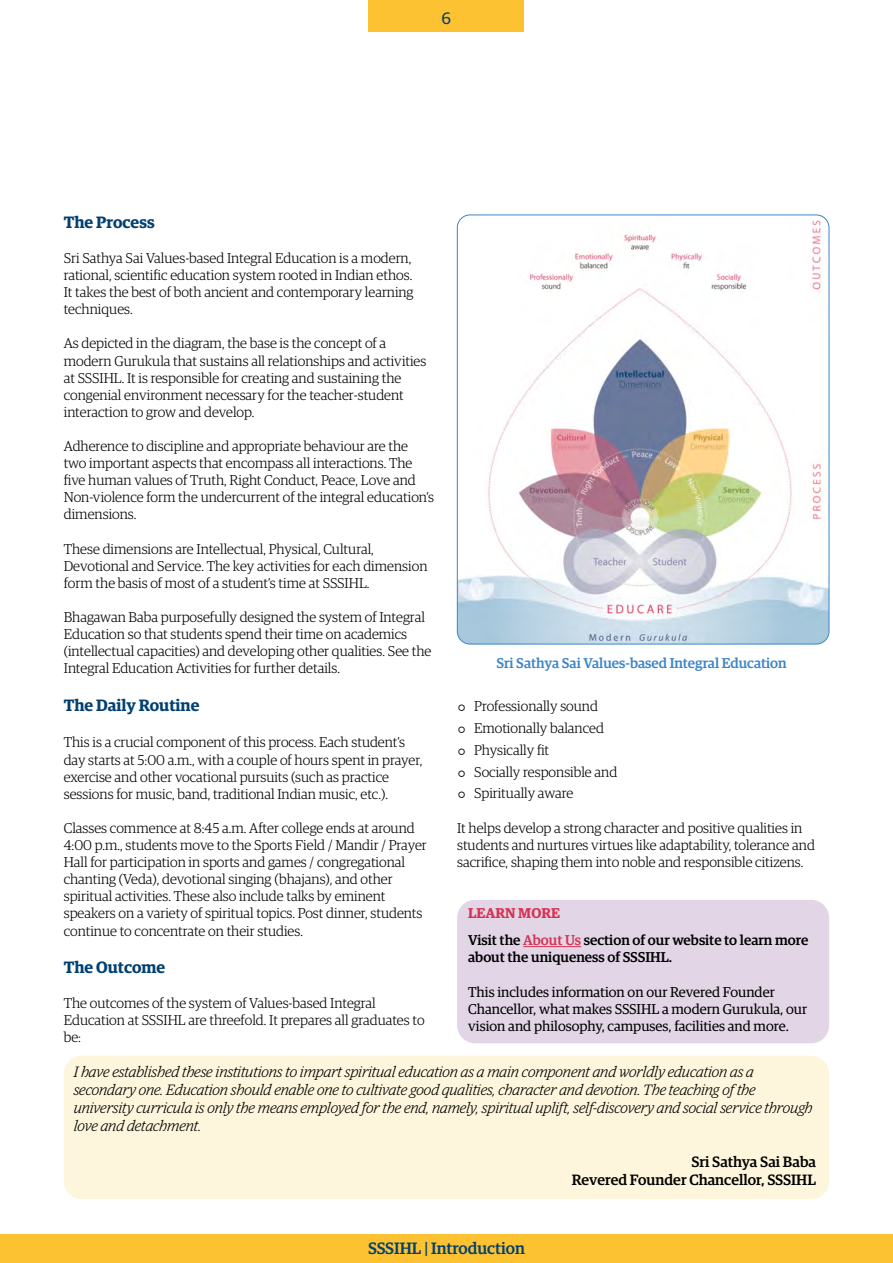
<style>
.page{position:relative;width:893px;height:1263px;background:#fff}
.page>*{position:absolute;margin:0;border:0;box-sizing:border-box;transform-origin:0 0}
.t1{font:600 16.5px "Guardian Egyptian";color:#004071}
.t2{font:500 16.5px "Guardian Egyptian";color:#004071}
.t3{font:16.5px "Guardian Sans";color:#004071}
.t4{font:italic 300 15px/18px "Guardian Egyptian";color:#000}
.t5{font:500 15px/18px "Guardian Egyptian";color:#000;text-align:right}
.t6{font:300 14.25px/17.1px "Guardian Egyptian";color:#000}
.t7{font:14.25px/17.1px "Guardian Egyptian";color:#000}
.t8{font:500 14.25px/27px "Guardian Egyptian";color:#000}
.t9{font:500 14.25px "Guardian Egyptian";color:#3d85c6}
.s1{font-weight:600;color:#d53353}
.s2{color:#d53353}
</style>
<div class="page">
<div style="left:0;top:1234px;width:893px;height:29px;background:#fdc231"></div>
<div style="left:369px;top:0;width:155px;height:32px;background:#fdc231"></div>
<div style="left:64px;top:1056px;width:765px;height:143px;background:#fef6dc;border-radius:18px"></div>
<img style="left:457px;top:215px;width:372px;height:429px">
<div style="left:457px;top:900px;width:372px;height:143px;background:#e2d6e6;border-radius:18px"></div>
<hr style="left:523px;top:946px;width:58px;height:1px;background:#d53353">
<p class="t3" style="left:442px;top:6px;width:11px">6</p>
<p class="t1" style="left:64px;top:210px;width:92px">The Process</p>
<p class="t6" style="left:64px;top:249px;width:351px">Sri Sathya Sai Values-based Integral Education is a modern, rational, scientific education system rooted in Indian ethos.<br>It takes the best of both ancient and contemporary learning techniques.</p>
<p class="t6" style="left:64px;top:334px;width:364px">As depicted in the diagram, the base is the concept of a modern Gurukula that sustains all relationships and activities at SSSIHL. It is responsible for creating and sustaining the congenial environment necessary for the teacher-student interaction to grow and develop.</p>
<p class="t6" style="left:64px;top:437px;width:372px">Adherence to discipline and appropriate behaviour are the two important aspects that encompass all interactions. The five human values of Truth, Right Conduct, Peace, Love and Non-violence form the undercurrent of the integral education’s dimensions.</p>
<p class="t6" style="left:64px;top:539px;width:365px">These dimensions are Intellectual, Physical, Cultural,<br>Devotional and Service. The key activities for each dimension form the basis of most of a student’s time at SSSIHL.</p>
<p class="t6" style="left:64px;top:608px;width:369px">Bhagawan Baba purposefully designed the system of Integral Education so that students spend their time on academics (intellectual capacities) and developing other qualities. See the Integral Education Activities for further details.</p>
<p class="t1" style="left:64px;top:693px;width:137px">The Daily Routine</p>
<p class="t6" style="left:64px;top:733px;width:360px">This is a crucial component of this process. Each student’s day starts at 5:00 a.m., with a couple of hours spent in prayer, exercise and other vocational pursuits (such as practice sessions for music, band, traditional Indian music, etc.).</p>
<p class="t6" style="left:64px;top:819px;width:364px">Classes commence at 8:45 a.m. After college ends at around 4:00 p.m., students move to the Sports Field / Mandir / Prayer Hall for participation in sports and games / congregational chanting (Veda), devotional singing (bhajans), and other spiritual activities. These also include talks by eminent speakers on a variety of spiritual topics. Post dinner, students continue to concentrate on their studies.</p>
<p class="t1" style="left:64px;top:955px;width:103px">The Outcome</p>
<p class="t6" style="left:64px;top:994px;width:362px">The outcomes of the system of Values-based Integral<br>Education at SSSIHL are threefold. It prepares all graduates to be:</p>
<p class="t9" style="left:496px;top:653px;width:292px">Sri Sathya Sai Values-based Integral Education</p>
<p class="t6" style="left:457px;top:694px;width:162px;line-height:21.8px">⚪ Professionally sound<br>⚪ Emotionally balanced<br>⚪ Physically fit<br>⚪ Socially responsible and ⚪ Spiritually aware</p>
<p class="t6" style="left:457px;top:818px;width:359px">It helps develop a strong character and positive qualities in students and nurtures virtues like adaptability, tolerance and sacrifice, shaping them into noble and responsible citizens.</p>
<p class="t8" style="left:468px;top:899px;width:342px"><span class="s1">LEARN MORE<br></span>Visit the <span class="s2">About Us</span> section of our website to learn more</p>
<p class="t8" style="left:468px;top:943px;width:206px">about the uniqueness of SSSIHL.</p>
<p class="t7" style="left:468px;top:982px;width:340px">This includes information on our Revered Founder<br>Chancellor, what makes SSSIHL a modern Gurukula, our vision and philosophy, campuses, facilities and more.</p>
<p class="t4" style="left:74px;top:1062px;width:740px">I have established these institutions to impart spiritual education as a main component and worldly education as a secondary one. Education should enable one to cultivate good qualities, character and devotion. The teaching of the university curricula is only the means employed for the end, namely, spiritual uplift, self-discovery and social service through love and detachment.</p>
<p class="t5" style="left:572px;top:1152px;width:245px">Sri Sathya Sai Baba<br>Revered Founder Chancellor, SSSIHL</p>
<p class="t2" style="left:368px;top:1236px;width:158px">SSSIHL | Introduction</p>
</div>
